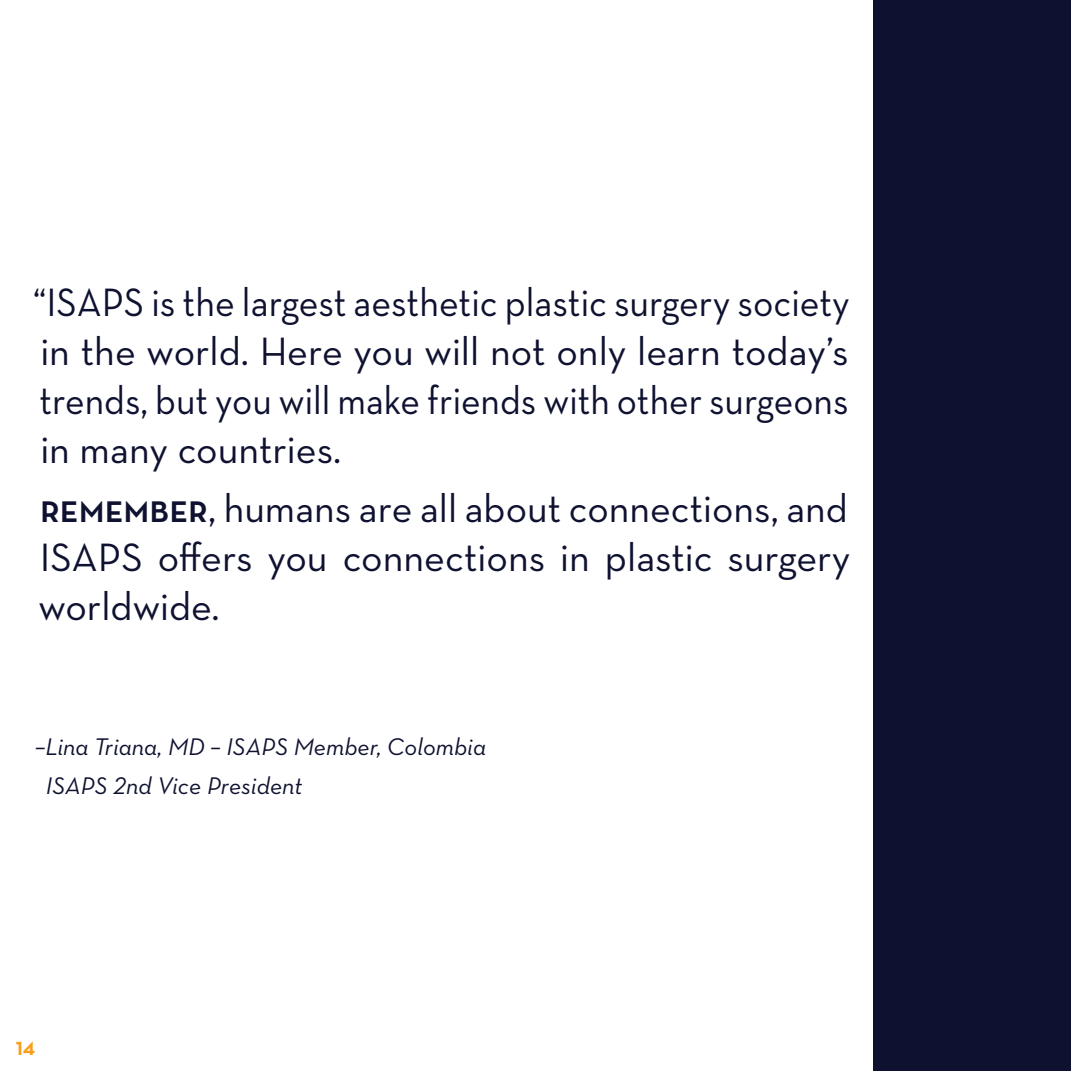
<style>
.page{position:relative;width:1071px;height:1071px;background:#fff}
.page>*{position:absolute;margin:0;border:0;box-sizing:border-box;transform-origin:0 0}
.t1{font:40.25px/49px "Neutraface Text";color:#0e1230;text-align:justify;scale:.95 1}
.t2{font:40.25px/49px "Neutraface Text";color:#0e1230;text-align:justify}
.t3{font:italic 24.5px/39px "Neutraface Text";color:#0e1230}
.t4{font:700 19.25px "Neutraface Text";color:#f99d1c}
.s1{font-weight:600}
</style>
<div class="page">
<div style="left:874px;top:0;width:197px;height:1071px;background:#0e1230"></div>
<p class="t1" style="left:33px;top:277px;width:861px">“ISAPS is the largest aesthetic plastic surgery society in the world. Here you will not only learn today’s trends, but you will make friends with other surgeons in many countries.</p>
<p class="t2" style="left:38px;top:483px;width:813px"><span class="s1">Remember</span>, humans are all about connections, and ISAPS offers you connections in plastic surgery worldwide.</p>
<p class="t3" style="left:46px;top:726px;width:442px;text-indent:-11px">–Lina Triana, MD – ISAPS Member, Colombia<br>ISAPS 2nd Vice President</p>
<p class="t4" style="left:16px;top:1036px;width:21px">14</p>
</div>
